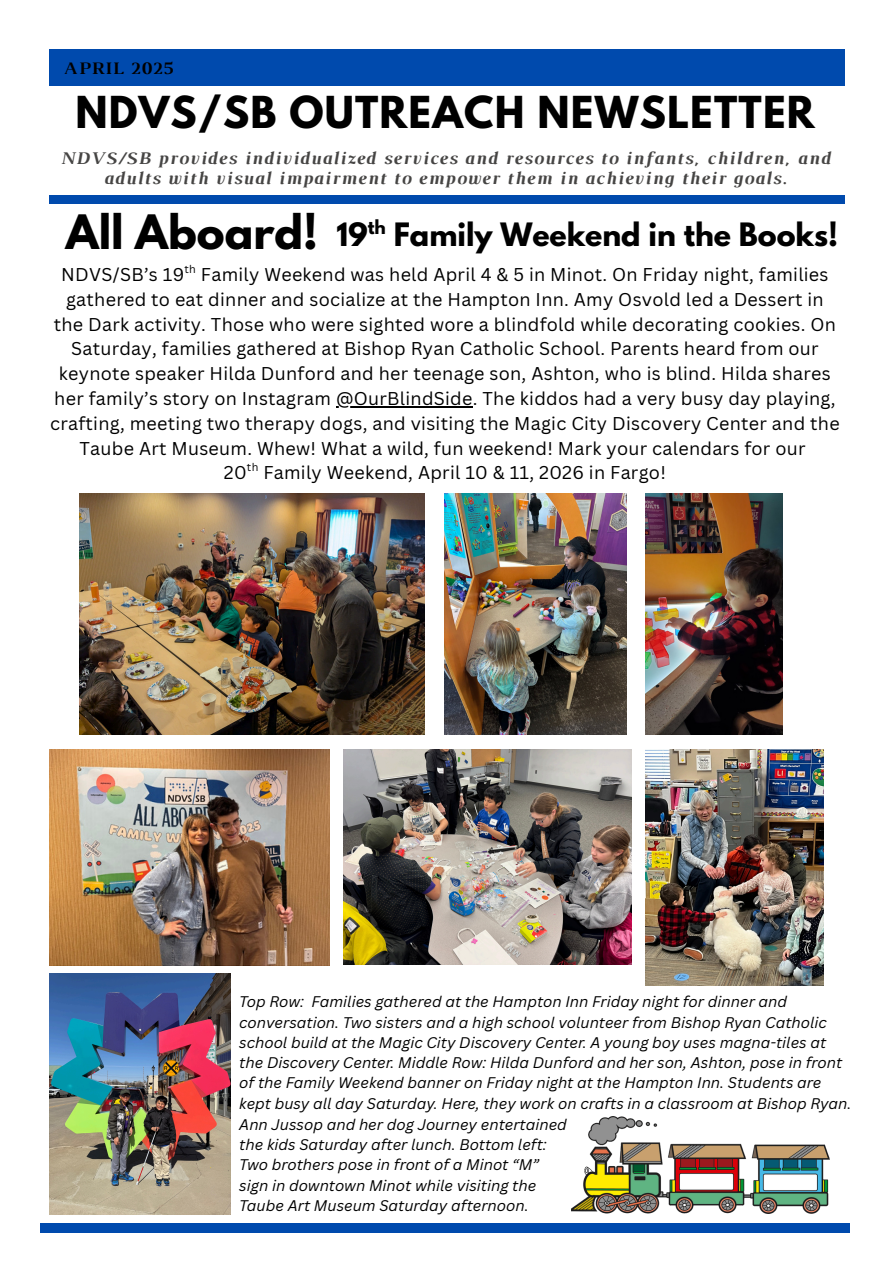
<style>
.page{position:relative;width:894px;height:1264px;background:#fff}
.page>*{position:absolute;margin:0;border:0;box-sizing:border-box;transform-origin:0 0}
.t1{font:700 42px "League Spartan";color:#000}
.t2{font:700 39px "League Spartan";letter-spacing:.03em;color:#000}
.t3{font:700 28.5px "League Spartan";color:#000}
.t4{font:italic 700 18.15px/20.2px "Luthier";letter-spacing:.06em;color:#464544;text-align:center}
.t5{font:18px/24.8px "Canva Sans";letter-spacing:.015em;color:#000;text-align:center}
.t6{font:700 17.85px "Luthier";letter-spacing:.06em;color:#000}
.t7{font:700 17.1px "League Spartan";color:#000}
.t8{font:italic 15px/20.2px "Canva Sans";color:#000}
.t9{font:10.8px "Canva Sans";color:#000}
</style>
<div class="page">
<div style="left:50px;top:50px;width:794px;height:36px;background:#004aad"></div>
<div style="left:40px;top:1222px;width:809px;height:10px;background:#004aad"></div>
<div style="left:50px;top:195px;width:794px;height:9px;background:#004aad"></div>
<img style="left:80px;top:493px;width:344px;height:241px">
<img style="left:645px;top:749px;width:178px;height:236px">
<img style="left:445px;top:493px;width:181px;height:241px">
<img style="left:645px;top:493px;width:137px;height:241px">
<img style="left:49px;top:749px;width:281px;height:216px">
<img style="left:50px;top:973px;width:181px;height:241px">
<img style="left:571px;top:1116px;width:258px;height:97px">
<img style="left:344px;top:749px;width:287px;height:215px">
<hr style="left:336px;top:406px;width:136px;height:1px;background:#000">
<h1 class="t6" style="left:64px;top:61px;width:111px">APRIL 2025</h1>
<p class="t2" style="left:75px;top:93px;width:740px">NDVS/SB OUTREACH NEWSLETTER</p>
<h4 class="t4" style="left:60px;top:149px;width:771px">NDVS/SB provides individualized services and resources to infants, children, and adults with visual impairment to empower them in achieving their goals.</h4>
<h5 class="t1" style="left:66px;top:211px;width:253px">All Aboard!</h5>
<h3 class="t7" style="left:368px;top:219px;width:20px">th</h3>
<h3 class="t3" style="left:336px;top:221px;width:503px">19 Family Weekend in the Books!</h3>
<h2 class="t9" style="left:184px;top:262px;width:13px">th</h2>
<h5 class="t5" style="left:54px;top:262px;width:783px">NDVS/SB’s 19 Family Weekend was held April 4 &amp; 5 in Minot. On Friday night, families gathered to eat dinner and socialize at the Hampton Inn. Amy Osvold led a Dessert in the Dark activity. Those who were sighted wore a blindfold while decorating cookies. On Saturday, families gathered at Bishop Ryan Catholic School. Parents heard from our keynote speaker Hilda Dunford and her teenage son, Ashton, who is blind. Hilda shares her family’s story on Instagram @OurBlindSide. The kiddos had a very busy day playing,</h5>
<h2 class="t5" style="left:50px;top:410px;width:790px">crafting, meeting two therapy dogs, and visiting the Magic City Discovery Center and the<br>Taube Art Museum. Whew! What a wild, fun weekend! Mark your calendars for our</h2>
<h2 class="t9" style="left:247px;top:460px;width:13px">th</h2>
<h2 class="t5" style="left:224px;top:460px;width:443px">20 Family Weekend, April 10 &amp; 11, 2026 in Fargo!</h2>
<p class="t8" style="left:239px;top:991px;width:613px">Top Row: Families gathered at the Hampton Inn Friday night for dinner and conversation. Two sisters and a high school volunteer from Bishop Ryan Catholic school build at the Magic City Discovery Center. A young boy uses magna-tiles at the Discovery Center. Middle Row: Hilda Dunford and her son, Ashton, pose in front of the Family Weekend banner on Friday night at the Hampton Inn. Students are kept busy all day Saturday. Here, they work on crafts in a classroom at Bishop Ryan.</p>
<p class="t8" style="left:239px;top:1113px;width:329px">Ann Jussop and her dog Journey entertained the kids Saturday after lunch. Bottom left:<br>Two brothers pose in front of a Minot “M” sign in downtown Minot while visiting the Taube Art Museum Saturday afternoon.</p>
</div>
